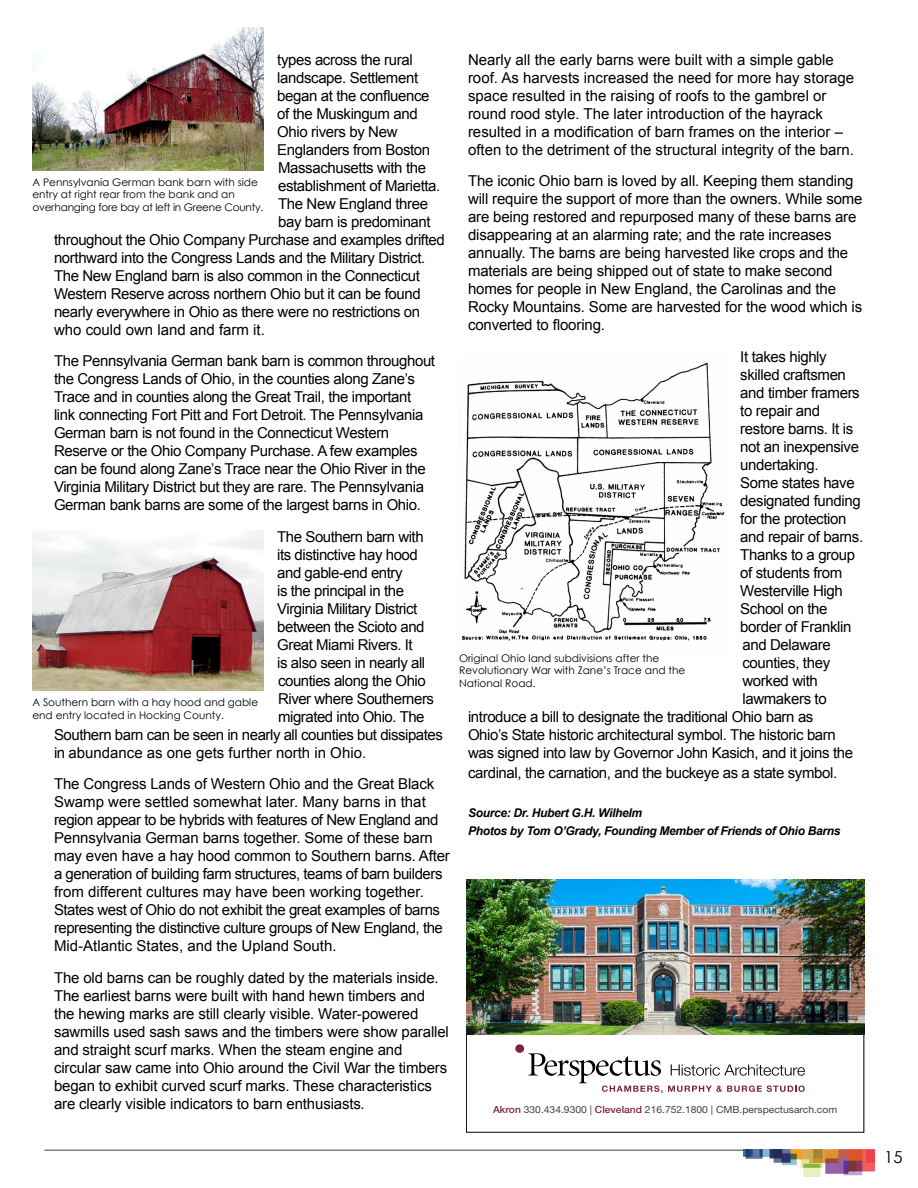
<style>
.page{position:relative;width:918px;height:1188px;background:#fff}
.page>*{position:absolute;margin:0;border:0;box-sizing:border-box;transform-origin:0 0}
.t1{font:16.5px "Century Gothic";color:#000}
.t2{font:15px/18px "Arial";letter-spacing:-.025em;color:#000}
.t3{font:15px/18px "Arial";color:#000}
.t4{font:italic 700 12px/18px "Arial";letter-spacing:-.025em;color:#000}
.t5{font:10.5px/12.6px "Century Gothic";color:#000}
.t6{font:9.9px "Helvetica Neue LT Std";color:#414042;scale:1.05 1}
.s1{font-weight:500;color:#7e2346}
</style>
<div class="page">
<hr style="left:44px;top:1149px;width:830px;height:2px;background:#7e8083">
<img style="left:744px;top:1149px;width:130px;height:28px">
<img style="left:466px;top:880px;width:398px;height:154px">
<div style="left:515px;top:1044px;width:9px;height:9px;background:#7e2346;border-radius:50%"></div>
<svg style="left:528px;top:1053px;width:277px;height:40px"></svg>
<img style="left:32px;top:27px;width:232px;height:144px">
<img style="left:32px;top:531px;width:232px;height:160px">
<img style="left:462px;top:362px;width:263px;height:279px">
<p class="t2" style="left:277px;top:51px;width:137px">types across the rural</p>
<p class="t2" style="left:277px;top:69px;width:142px">landscape. Settlement</p>
<p class="t2" style="left:277px;top:87px;width:154px">began at the confluence</p>
<p class="t2" style="left:277px;top:105px;width:142px">of the Muskingum and</p>
<p class="t2" style="left:277px;top:123px;width:122px">Ohio rivers by New</p>
<p class="t2" style="left:277px;top:141px;width:155px">Englanders from Boston</p>
<p class="t2" style="left:278px;top:159px;width:150px">Massachusetts with the</p>
<p class="t2" style="left:278px;top:177px;width:164px">establishment of Marietta.</p>
<p class="t2" style="left:278px;top:195px;width:152px">The New England three</p>
<p class="t2" style="left:278px;top:213px;width:154px">bay barn is predominant</p>
<p class="t2" style="left:54px;top:231px;width:392px">throughout the Ohio Company Purchase and examples drifted</p>
<p class="t2" style="left:54px;top:249px;width:373px">northward into the Congress Lands and the Military District.</p>
<p class="t2" style="left:54px;top:267px;width:368px">The New England barn is also common in the Connecticut</p>
<p class="t2" style="left:54px;top:285px;width:368px">Western Reserve across northern Ohio but it can be found</p>
<p class="t2" style="left:54px;top:303px;width:368px">nearly everywhere in Ohio as there were no restrictions on</p>
<p class="t3" style="left:54px;top:321px;width:212px">who could own land and farm it.</p>
<p class="t2" style="left:54px;top:352px;width:383px">The Pennsylvania German bank barn is common throughout the Congress Lands of Ohio, in the counties along Zane’s Trace and in counties along the Great Trail, the important link connecting Fort Pitt and Fort Detroit. The Pennsylvania German barn is not found in the Connecticut Western Reserve or the Ohio Company Purchase. A few examples can be found along Zane’s Trace near the Ohio River in the Virginia Military District but they are rare. The Pennsylvania German bank barns are some of the largest barns in Ohio.</p>
<p class="t2" style="left:277px;top:528px;width:148px">The Southern barn with</p>
<p class="t2" style="left:277px;top:546px;width:142px">its distinctive hay hood</p>
<p class="t2" style="left:277px;top:564px;width:127px">and gable-end entry</p>
<p class="t2" style="left:277px;top:582px;width:128px">is the principal in the</p>
<p class="t2" style="left:277px;top:600px;width:142px">Virginia Military District</p>
<p class="t2" style="left:277px;top:618px;width:149px">between the Scioto and</p>
<p class="t2" style="left:277px;top:636px;width:137px">Great Miami Rivers. It</p>
<p class="t2" style="left:277px;top:654px;width:149px">is also seen in nearly all</p>
<p class="t2" style="left:278px;top:672px;width:149px">counties along the Ohio</p>
<p class="t2" style="left:278px;top:690px;width:157px">River where Southerners</p>
<p class="t2" style="left:278px;top:708px;width:148px">migrated into Ohio. The</p>
<p class="t2" style="left:54px;top:726px;width:390px">Southern barn can be seen in nearly all counties but dissipates</p>
<p class="t3" style="left:54px;top:744px;width:314px">in abundance as one gets further north in Ohio.</p>
<p class="t2" style="left:54px;top:775px;width:397px">The Congress Lands of Western Ohio and the Great Black Swamp were settled somewhat later. Many barns in that region appear to be hybrids with features of New England and Pennsylvania German barns together. Some of these barn may even have a hay hood common to Southern barns. After a generation of building farm structures, teams of barn builders from different cultures may have been working together.<br>States west of Ohio do not exhibit the great examples of barns representing the distinctive culture groups of New England, the Mid-Atlantic States, and the Upland South.</p>
<p class="t2" style="left:54px;top:969px;width:396px">The old barns can be roughly dated by the materials inside.<br>The earliest barns were built with hand hewn timbers and the hewing marks are still clearly visible. Water-powered sawmills used sash saws and the timbers were show parallel and straight scurf marks. When the steam engine and circular saw came into Ohio around the Civil War the timbers began to exhibit curved scurf marks. These characteristics are clearly visible indicators to barn enthusiasts.</p>
<p class="t5" style="left:32px;top:175px;width:233px">A Pennsylvania German bank barn with side entry at right rear from the bank and an overhanging fore bay at left in Greene County.</p>
<p class="t5" style="left:32px;top:696px;width:227px">A Southern barn with a hay hood and gable end entry located in Hocking County.</p>
<p class="t3" style="left:468px;top:51px;width:388px">Nearly all the early barns were built with a simple gable roof. As harvests increased the need for more hay storage space resulted in the raising of roofs to the gambrel or round rood style. The later introduction of the hayrack resulted in a modification of barn frames on the interior – often to the detriment of the structural integrity of the barn.</p>
<p class="t2" style="left:468px;top:172px;width:396px">The iconic Ohio barn is loved by all. Keeping them standing will require the support of more than the owners. While some are being restored and repurposed many of these barns are disappearing at an alarming rate; and the rate increases annually. The barns are being harvested like crops and the materials are being shipped out of state to make second homes for people in New England, the Carolinas and the Rocky Mountains. Some are harvested for the wood which is converted to flooring.</p>
<p class="t2" style="left:740px;top:348px;width:88px">It takes highly</p>
<p class="t2" style="left:740px;top:366px;width:107px">skilled craftsmen</p>
<p class="t2" style="left:740px;top:384px;width:121px">and timber framers</p>
<p class="t2" style="left:740px;top:402px;width:81px">to repair and</p>
<p class="t2" style="left:740px;top:420px;width:114px">restore barns. It is</p>
<p class="t2" style="left:740px;top:438px;width:120px">not an inexpensive</p>
<p class="t2" style="left:740px;top:456px;width:80px">undertaking.</p>
<p class="t2" style="left:740px;top:474px;width:116px">Some states have</p>
<p class="t2" style="left:740px;top:492px;width:122px">designated funding</p>
<p class="t2" style="left:740px;top:510px;width:108px">for the protection</p>
<p class="t2" style="left:740px;top:528px;width:124px">and repair of barns.</p>
<p class="t2" style="left:740px;top:546px;width:116px">Thanks to a group</p>
<p class="t2" style="left:740px;top:564px;width:103px">of students from</p>
<p class="t2" style="left:740px;top:582px;width:104px">Westerville High</p>
<p class="t2" style="left:740px;top:600px;width:89px">School on the</p>
<p class="t2" style="left:740px;top:618px;width:113px">border of Franklin</p>
<p class="t2" style="left:743px;top:636px;width:90px">and Delaware</p>
<p class="t2" style="left:743px;top:654px;width:89px">counties, they</p>
<p class="t2" style="left:743px;top:672px;width:77px">worked with</p>
<p class="t2" style="left:743px;top:690px;width:86px">lawmakers to</p>
<p class="t2" style="left:468px;top:708px;width:347px">introduce a bill to designate the traditional Ohio barn as</p>
<p class="t2" style="left:468px;top:726px;width:369px">Ohio’s State historic architectural symbol. The historic barn</p>
<p class="t2" style="left:468px;top:744px;width:387px">was signed into law by Governor John Kasich, and it joins the</p>
<p class="t2" style="left:468px;top:764px;width:371px">cardinal, the carnation, and the buckeye as a state symbol.</p>
<p class="t5" style="left:459px;top:652px;width:228px">Original Ohio land subdivisions after the<br>Revolutionary War with Zane’s Trace and the<br>National Road.</p>
<p class="t4" style="left:468px;top:804px;width:374px">Source: Dr. Hubert G.H. Wilhelm<br>Photos by Tom O’Grady, Founding Member of Friends of Ohio Barns</p>
<p class="t6" style="left:493px;top:1104px;width:329px"><span class="s1">Akron</span> 330.434.9300 | <span class="s1">Cleveland</span> 216.752.1800 | CMB.perspectusarch.com</p>
<p class="t1" style="left:884px;top:1147px;width:20px">15</p>
</div>
